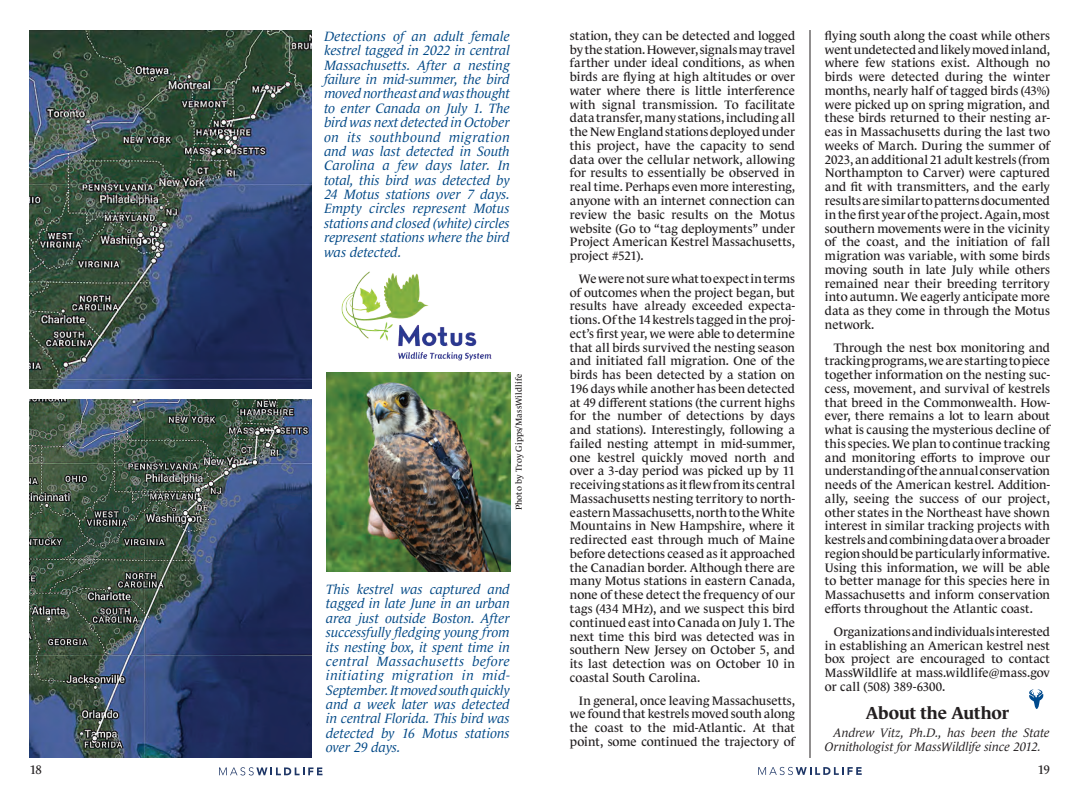
<style>
.page{position:relative;width:1080px;height:788px;background:#fff}
.page>*{position:absolute;margin:0;border:0;box-sizing:border-box;transform-origin:0 0}
.t1{font:700 17.5px "Le Monde Journal Std";letter-spacing:-.005em;color:#231f20}
.t2{font:italic 13.75px/14.4px "Le Monde Journal Std";letter-spacing:-.005em;color:#004886;text-align:justify}
.t3{font:12.5px/13.8px "Le Monde Journal Std";color:#231f20;text-align:justify}
.t4{font:italic 12.5px/13.8px "Le Monde Journal Std";letter-spacing:-.005em;color:#231f20}
.t5{font:8.75px "Le Monde Journal Std";letter-spacing:.01em;color:#231f20}
</style>
<div class="page">
<svg style="left:219px;top:767px;width:103px;height:8px"></svg>
<svg style="left:758px;top:766px;width:104px;height:9px"></svg>
<img style="left:30px;top:30px;width:281px;height:358px">
<svg style="left:1029px;top:689px;width:14px;height:20px"></svg>
<img style="left:30px;top:399px;width:281px;height:359px">
<img style="left:341px;top:271px;width:151px;height:90px">
<img style="left:326px;top:372px;width:184px;height:199px">
<hr style="left:810px;top:30px;width:1px;height:728px;background:#231f20">
<p class="t2" style="left:324px;top:29px;width:187px">Detections of an adult female kestrel tagged in 2022 in central Massachusetts. After a nesting failure in mid-summer, the bird moved northeast and was thought to enter Canada on July 1. The bird was next detected in October on its southbound migration and was last detected in South Carolina a few days later. In total, this bird was detected by 24 Motus stations over 7 days.<br>Empty circles represent Motus stations and closed (white) circles represent stations where the bird was detected.</p>
<p class="t5" style="left:514px;top:510px;width:138px;rotate:-90deg">Photo by Troy Gipps/MassWildlife</p>
<p class="t2" style="left:326px;top:582px;width:185px">This kestrel was captured and tagged in late June in an urban area just outside Boston. After successfully fledging young from its nesting box, it spent time in central Massachusetts before initiating migration in mid-September. It moved south quickly and a week later was detected in central Florida. This bird was detected by 16 Motus stations over 29 days.</p>
<p class="t3" style="left:570px;top:29px;width:227px">station, they can be detected and logged by the station. However, signals may travel farther under ideal conditions, as when birds are flying at high altitudes or over water where there is little interference with signal transmission. To facilitate data transfer, many stations, including all the New England stations deployed under this project, have the capacity to send data over the cellular network, allowing for results to essentially be observed in real time. Perhaps even more interesting, anyone with an internet connection can review the basic results on the Motus website (Go to “tag deployments” under Project American Kestrel Massachusetts, project #521).</p>
<p class="t3" style="left:570px;top:271px;width:227px;text-indent:9px">We were not sure what to expect in terms of outcomes when the project began, but results have already exceeded expecta&shy;tions. Of the 14 kestrels tagged in the proj&shy;ect’s first year, we were able to determine that all birds survived the nesting season and initiated fall migration. One of the birds has been detected by a station on 196 days while another has been detected at 49 different stations (the current highs for the number of detections by days and stations). Interestingly, following a failed nesting attempt in mid-summer, one kestrel quickly moved north and over a 3-day period was picked up by 11 receiving stations as it flew from its central Massachusetts nesting territory to north&shy;eastern Massachusetts, north to the White Mountains in New Hampshire, where it redirected east through much of Maine before detections ceased as it approached the Canadian border. Although there are many Motus stations in eastern Canada, none of these detect the frequency of our tags (434 MHz), and we suspect this bird continued east into Canada on July 1. The next time this bird was detected was in southern New Jersey on October 5, and its last detection was on October 10 in coastal South Carolina.</p>
<p class="t3" style="left:570px;top:693px;width:227px;text-indent:9px">In general, once leaving Massachusetts, we found that kestrels moved south along the coast to the mid-Atlantic. At that point, some continued the trajectory of</p>
<p class="t3" style="left:825px;top:29px;width:227px">flying south along the coast while others went undetected and likely moved inland, where few stations exist. Although no birds were detected during the winter months, nearly half of tagged birds (43%) were picked up on spring migration, and these birds returned to their nesting ar&shy;eas in Massachusetts during the last two weeks of March. During the summer of 2023, an additional 21 adult kestrels (from Northampton to Carver) were captured and fit with transmitters, and the early results are similar to patterns documented in the first year of the project. Again, most southern movements were in the vicinity of the coast, and the initiation of fall migration was variable, with some birds moving south in late July while others remained near their breeding territory into autumn. We eagerly anticipate more data as they come in through the Motus network.</p>
<p class="t3" style="left:825px;top:340px;width:227px;text-indent:9px">Through the nest box monitoring and tracking programs, we are starting to piece together information on the nesting suc&shy;cess, movement, and survival of kestrels that breed in the Commonwealth. How&shy;ever, there remains a lot to learn about what is causing the mysterious decline of this species. We plan to continue tracking and monitoring efforts to improve our understanding of the annual conservation needs of the American kestrel. Addition&shy;ally, seeing the success of our project, other states in the Northeast have shown interest in similar tracking projects with kestrels and combining data over a broader region should be particularly informative.<br>Using this information, we will be able to better manage for this species here in Massachusetts and inform conservation efforts throughout the Atlantic coast.</p>
<p class="t3" style="left:825px;top:624px;width:227px;text-indent:9px">Organizations and individuals interested in establishing an American kestrel nest box project are encouraged to contact MassWildlife at mass.wildlife@mass.gov or call (508) 389-6300.</p>
<h1 class="t1" style="left:866px;top:703px;width:145px">About the Author</h1>
<p class="t4" style="left:825px;top:725px;width:227px;text-indent:9px">Andrew Vitz, Ph.D., has been the State<br>Ornithologist for MassWildlife since 2012.</p>
<p class="t3" style="left:30px;top:762px;width:14px">18</p>
<p class="t3" style="left:1038px;top:762px;width:14px">19</p>
</div>
